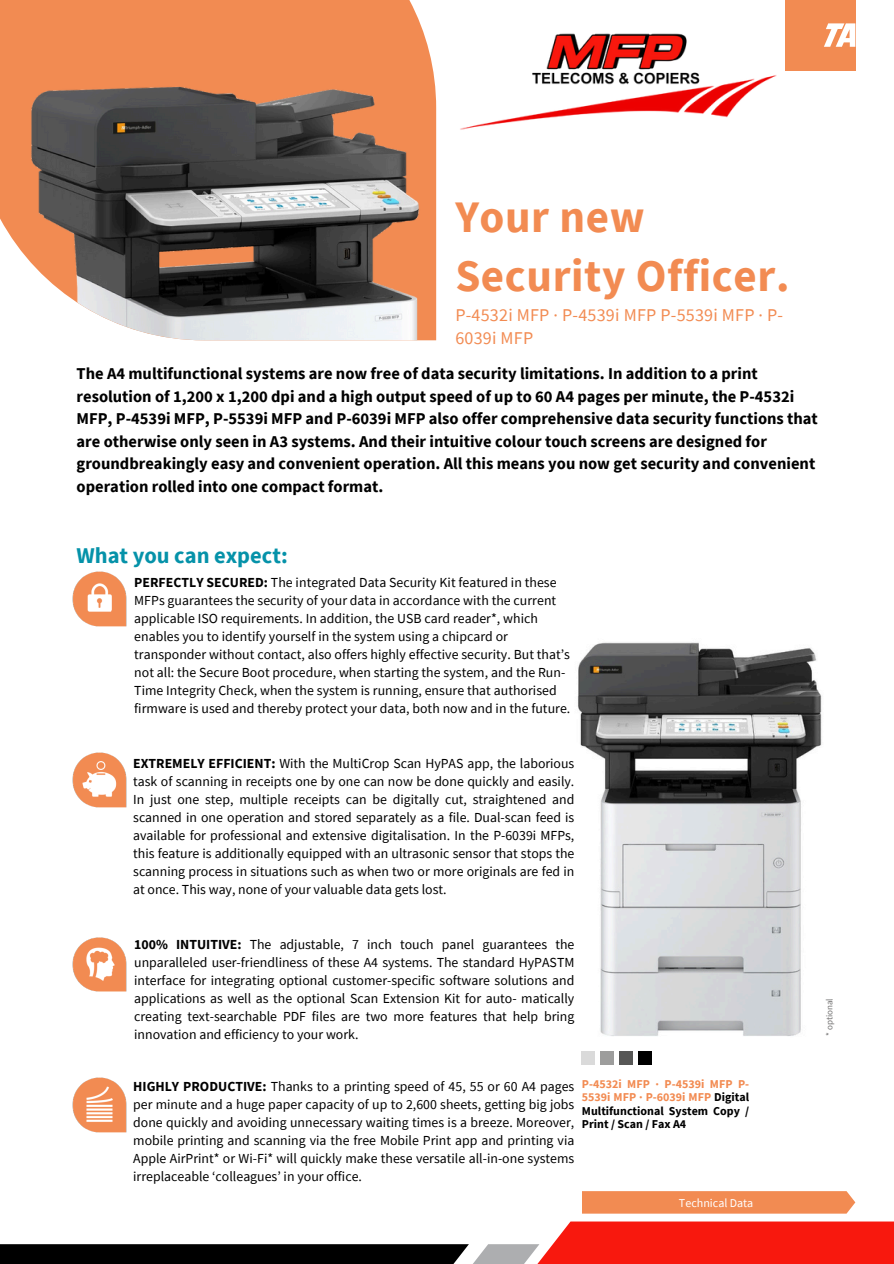
<style>
.page{position:relative;width:894px;height:1264px;background:#fff}
.page>*{position:absolute;margin:0;border:0;box-sizing:border-box;transform-origin:0 0}
.t1{font:700 45px/58.5px "Source Sans Pro";letter-spacing:.015em;color:#f28b52}
.t2{font:700 22.5px "Source Sans Pro";color:#0592a9}
.t3{font:18px/22.5px "Source Sans Pro";letter-spacing:.015em;color:#f28b52}
.t4{font:700 16.5px/22.5px "Source Sans Pro";color:#000}
.t5{font:13.8px/18px "Source Sans Pro";letter-spacing:.005em;color:#000;text-align:justify}
.t6{font:700 12px/13.5px "Source Sans Pro";color:#000;text-align:justify}
.t7{font:12px "Source Sans Pro";color:#fff}
.t8{font:9px "Source Sans Pro";color:#706f6f}
.s1{font-weight:700}
.s2{color:#f28b52}
</style>
<div class="page">
<img style="left:577px;top:642px;width:245px;height:423px">
<div style="left:0;top:0;width:432px;height:238px;background:#f28b52"></div>
<div style="left:784px;top:0;width:71px;height:70px;background:#f28b52"></div>
<svg style="left:824px;top:23px;width:31px;height:24px"></svg>
<img style="left:12px;top:61px;width:424px;height:279px">
<img style="left:72px;top:1077px;width:55px;height:56px">
<img style="left:72px;top:937px;width:55px;height:55px">
<img style="left:72px;top:752px;width:55px;height:56px">
<img style="left:72px;top:571px;width:55px;height:56px">
<div style="left:638px;top:1051px;width:13px;height:13px;background:#000"></div>
<div style="left:619px;top:1051px;width:13px;height:13px;background:#575756"></div>
<div style="left:581px;top:1051px;width:13px;height:13px;background:#dadada"></div>
<div style="left:600px;top:1051px;width:13px;height:13px;background:#9d9d9c"></div>
<div style="left:582px;top:1191px;width:273px;height:22px;background:#f28b52"></div>
<img style="left:460px;top:33px;width:316px;height:97px">
<div style="left:479px;top:1221px;width:414px;height:42px;background:#f8180e"></div>
<svg style="left:473px;top:1244px;width:66px;height:19px"></svg>
<div style="left:0;top:1244px;width:469px;height:19px;background:#000"></div>
<p class="t1" style="left:455px;top:187px;width:335px">Your new<br>Security Officer.</p>
<p class="t3" style="left:455px;top:303px;width:329px">P-4532i MFP · P-4539i MFP P-5539i MFP · P-<br>6039i MFP</p>
<h4 class="t4" style="left:77px;top:362px;width:742px">The A4 multifunctional systems are now free of data security limitations. In addition to a print resolution of 1,200 x 1,200 dpi and a high output speed of up to 60 A4 pages per minute, the P-4532i MFP, P-4539i MFP, P-5539i MFP and P-6039i MFP also offer comprehensive data security functions that are otherwise only seen in A3 systems. And their intuitive colour touch screens are designed for groundbreakingly easy and convenient operation. All this means you now get security and convenient operation rolled into one compact format.</h4>
<h4 class="t2" style="left:77px;top:540px;width:212px">What you can expect:</h4>
<p class="t5" style="left:134px;top:573px;width:437px;text-align:left"><span class="s1">PERFECTLY SECURED:</span> The integrated Data Security Kit featured in these MFPs guarantees the security of your data in accordance with the current applicable ISO requirements. In addition, the USB card reader*, which enables you to identify yourself in the system using a chipcard or transponder without contact, also offers highly effective security. But that’s not all: the Secure Boot procedure, when starting the system, and the Run-Time Integrity Check, when the system is running, ensure that authorised firmware is used and thereby protect your data, both now and in the future.</p>
<h4 class="t5" style="left:133px;top:754px;width:442px"><span class="s1">EXTREMELY EFFICIENT:</span> With the MultiCrop Scan HyPAS app, the laborious task of scanning in receipts one by one can now be done quickly and easily.<br>In just one step, multiple receipts can be digitally cut, straightened and scanned in one operation and stored separately as a file. Dual-scan feed is available for professional and extensive digitalisation. In the P-6039i MFPs, this feature is additionally equipped with an ultrasonic sensor that stops the scanning process in situations such as when two or more originals are fed in at once. This way, none of your valuable data gets lost.</h4>
<p class="t5" style="left:134px;top:935px;width:441px"><span class="s1">100% INTUITIVE:</span> The adjustable, 7 inch touch panel guarantees the unparalleled user-friendliness of these A4 systems. The standard HyPASTM interface for integrating optional customer-specific software solutions and applications as well as the optional Scan Extension Kit for auto- matically creating text-searchable PDF files are two more features that help bring innovation and efficiency to your work.</p>
<p class="t5" style="left:133px;top:1077px;width:442px"><span class="s1">HIGHLY PRODUCTIVE:</span> Thanks to a printing speed of 45, 55 or 60 A4 pages per minute and a huge paper capacity of up to 2,600 sheets, getting big jobs done quickly and avoiding unnecessary waiting times is a breeze. Moreover, mobile printing and scanning via the free Mobile Print app and printing via Apple AirPrint* or Wi-Fi* will quickly make these versatile all-in-one systems irreplaceable ‘colleagues’ in your office.</p>
<h4 class="t6" style="left:581px;top:1076px;width:169px"><span class="s2">P-4532i MFP · P-4539i MFP P-5539i MFP · P-6039i MFP</span> Digital Multifunctional System Copy / Print / Scan / Fax A4</h4>
<h5 class="t7" style="left:678px;top:1195px;width:76px">Technical Data</h5>
<p class="t8" style="left:823px;top:1035px;width:39px;rotate:-90deg">* optional</p>
</div>
